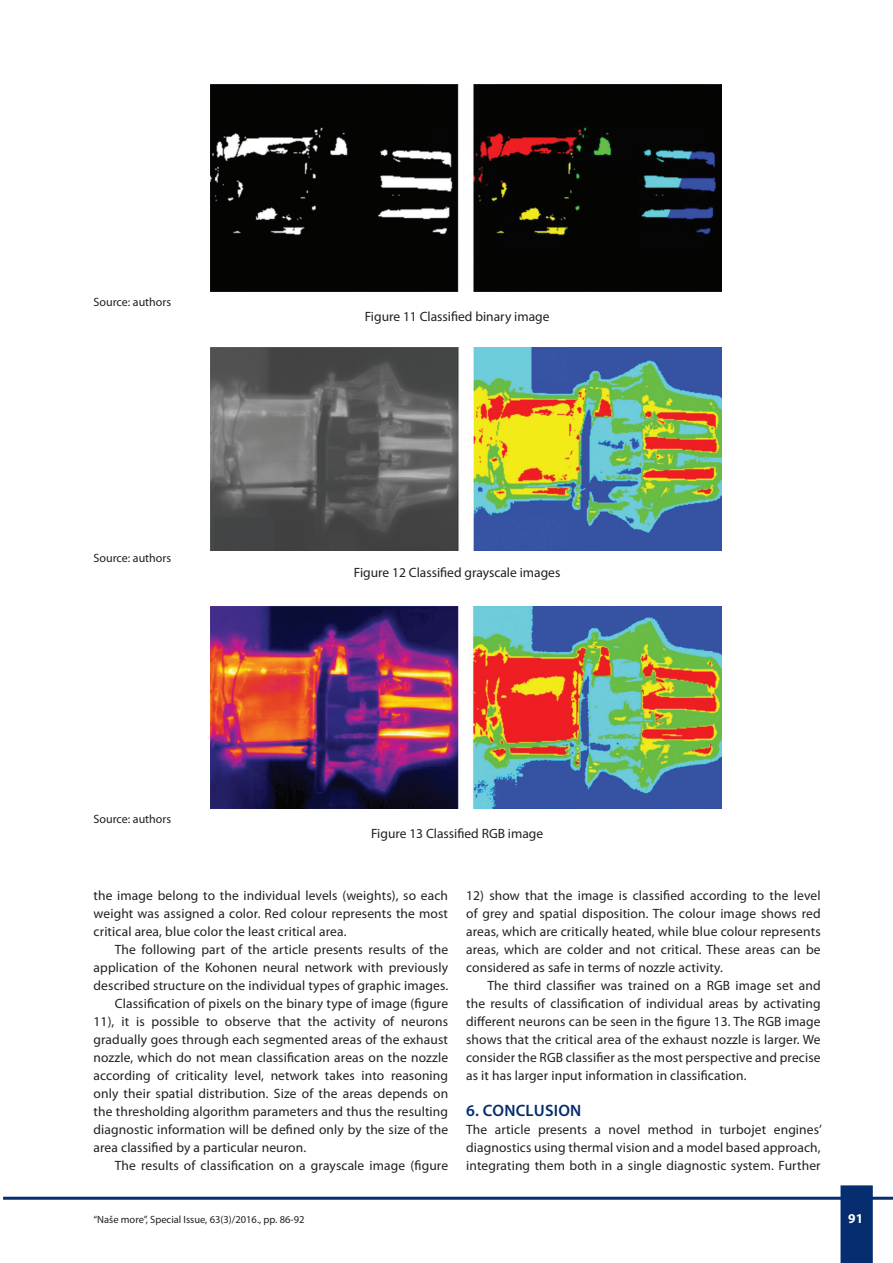
<style>
.page{position:relative;width:893px;height:1263px;background:#fff}
.page>*{position:absolute;margin:0;border:0;box-sizing:border-box;transform-origin:0 0}
.naslov_tekst{font:600 16.5px "Myriad Pro";letter-spacing:.01em;color:#052d6f}
.tekst{font:13.5px/18px "Myriad Pro";letter-spacing:.01em;color:#231f20;text-align:justify}
.naslov_slike_tablice{font:13.5px "Myriad Pro";color:#231f20}
.t1{font:700 13.5px "Myriad Pro";color:#fff}
.izvor{font:12px "Myriad Pro";color:#231f20}
.t2{font:10.5px "Myriad Pro";color:#231f20}
</style>
<div class="page">
<svg style="left:840px;top:1185px;width:33px;height:78px;background:#0b3272"></svg>
<hr style="left:3px;top:1197px;width:890px;height:3px;background:#052d6f">
<img style="left:211px;top:85px;width:510px;height:206px">
<img style="left:211px;top:347px;width:510px;height:204px">
<img style="left:211px;top:607px;width:510px;height:201px">
<p class="izvor" style="left:94px;top:295px;width:79px">Source: authors</p>
<p class="izvor" style="left:94px;top:550px;width:79px">Source: authors</p>
<p class="izvor" style="left:94px;top:812px;width:79px">Source: authors</p>
<p class="naslov_slike_tablice" style="left:365px;top:308px;width:186px">Figure 11 Classified binary image</p>
<p class="naslov_slike_tablice" style="left:354px;top:564px;width:208px">Figure 12 Classified grayscale images</p>
<p class="naslov_slike_tablice" style="left:371px;top:825px;width:174px">Figure 13 Classified RGB image</p>
<p class="tekst" style="left:94px;top:886px;width:356px">the image belong to the individual levels (weights), so each weight was assigned a color. Red colour represents the most critical area, blue color the least critical area.</p>
<p class="tekst" style="left:94px;top:940px;width:356px;text-indent:21px">The following part of the article presents results of the application of the Kohonen neural network with previously described structure on the individual types of graphic images.</p>
<p class="tekst" style="left:94px;top:994px;width:356px;text-indent:21px">Classification of pixels on the binary type of image (figure 11), it is possible to observe that the activity of neurons gradually goes through each segmented areas of the exhaust nozzle, which do not mean classification areas on the nozzle according of criticality level, network takes into reasoning only their spatial distribution. Size of the areas depends on the thresholding algorithm parameters and thus the resulting diagnostic information will be defined only by the size of the area classified by a particular neuron.</p>
<p class="tekst" style="left:115px;top:1156px;width:335px">The results of classification on a grayscale image (figure</p>
<p class="tekst" style="left:466px;top:886px;width:356px">12) show that the image is classified according to the level of grey and spatial disposition. The colour image shows red areas, which are critically heated, while blue colour represents areas, which are colder and not critical. These areas can be considered as safe in terms of nozzle activity.</p>
<p class="tekst" style="left:466px;top:976px;width:356px;text-indent:21px">The third classifier was trained on a RGB image set and the results of classification of individual areas by activating different neurons can be seen in the figure 13. The RGB image shows that the critical area of the exhaust nozzle is larger. We consider the RGB classifier as the most perspective and precise as it has larger input information in classification.</p>
<p class="naslov_tekst" style="left:466px;top:1100px;width:117px">6. CONCLUSION</p>
<p class="tekst" style="left:466px;top:1120px;width:357px">The article presents a novel method in turbojet engines’ diagnostics using thermal vision and a model based approach, integrating them both in a single diagnostic system. Further</p>
<p class="t2" style="left:94px;top:1213px;width:212px">“Naše more”, Special Issue, 63(3)/2016., pp. 86-92</p>
<p class="t1" style="left:848px;top:1210px;width:16px">91</p>
</div>
